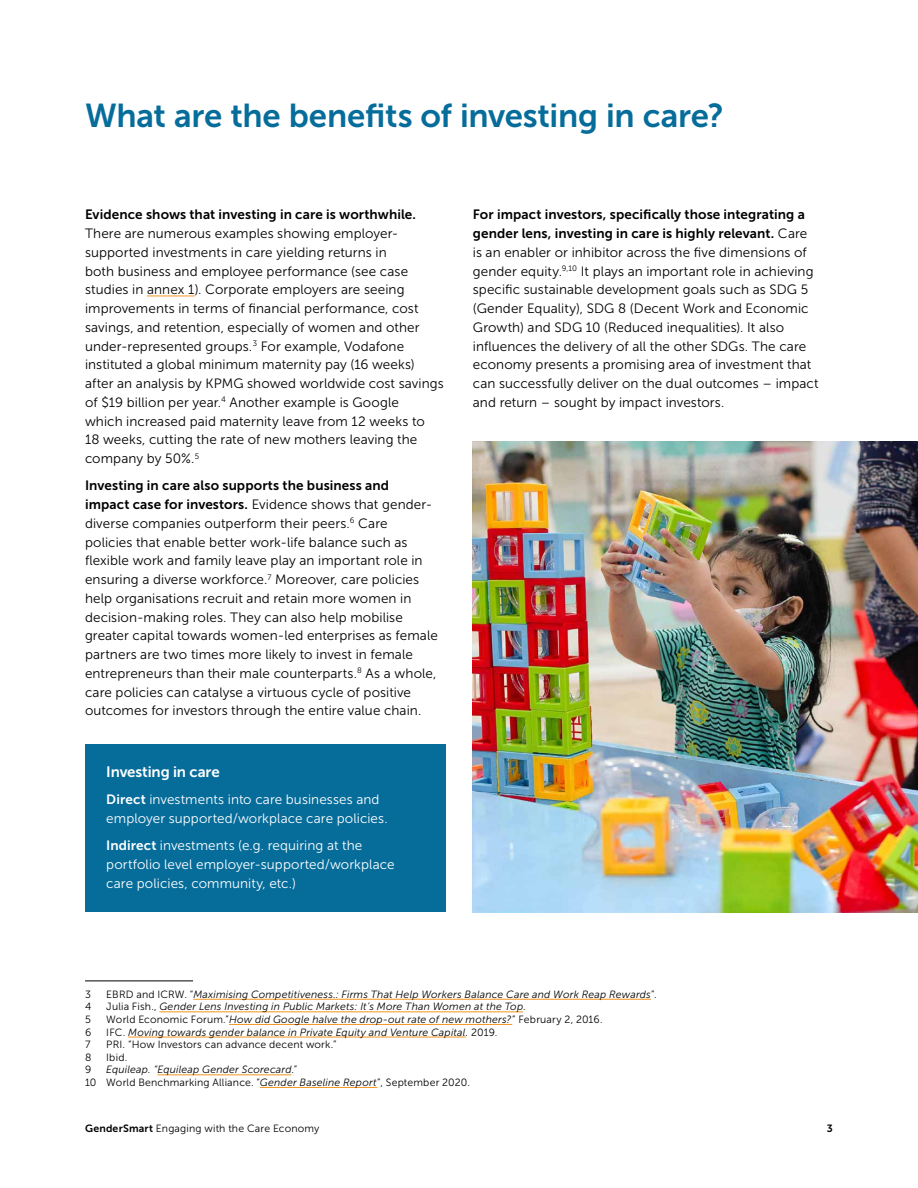
<style>
.page{position:relative;width:918px;height:1188px;background:#fff}
.page>*{position:absolute;margin:0;border:0;box-sizing:border-box;transform-origin:0 0}
.t1{font:33px "Museo Sans 700";letter-spacing:-.005em;color:#066d9b}
.t2{font:15px "Museo Sans 700";letter-spacing:-.01em;color:#fff}
.t3{font:13.5px/18.8px "Museo Sans 300";letter-spacing:.005em;color:#000}
.t4{font:13.5px/18.8px "Museo Sans 300";letter-spacing:.005em;color:#fff}
.t5{font:13.5px/18.8px "Museo Sans 700";letter-spacing:.01em;color:#000}
.t6{font:italic 10.5px/12.6px "Museo Sans 300";letter-spacing:.015em;color:#000}
.t7{font:10.5px "Museo Sans 300";letter-spacing:.015em;color:#000}
.t8{font:10.5px "Museo Sans 700";color:#000}
.s1{font-family:"Museo Sans 700"}
.s2{font-family:"Museo Sans 300"}
.s3{font-style:normal}
</style>
<div class="page">
<hr style="left:147px;top:296px;width:48px;height:1px;background:#f49520">
<hr style="left:85px;top:981px;width:108px;height:1px;background:#000">
<hr style="left:193px;top:999px;width:458px;height:1px;background:#f49520">
<hr style="left:159px;top:1012px;width:364px;height:1px;background:#f49520">
<hr style="left:229px;top:1024px;width:283px;height:1px;background:#f49520">
<hr style="left:128px;top:1037px;width:338px;height:1px;background:#f49520">
<hr style="left:158px;top:1075px;width:133px;height:1px;background:#f49520">
<hr style="left:260px;top:1087px;width:117px;height:1px;background:#f49520">
<div style="left:85px;top:745px;width:360px;height:167px;background:#066d9b"></div>
<img style="left:473px;top:441px;width:445px;height:471px">
<h1 class="t1" style="left:85px;top:97px;width:640px">What are the benefits of investing in care?</h1>
<p class="t5" style="left:85px;top:205px;width:333px">Evidence shows that investing in care is worthwhile.</p>
<p class="t3" style="left:85px;top:224px;width:360px">There are numerous examples showing employer&shy;supported investments in care yielding returns in<br>both business and employee performance (see case studies in annex 1). Corporate employers are seeing improvements in terms of financial performance, cost savings, and retention, especially of women and other under-represented groups.<sup>3</sup> For example, Vodafone instituted a global minimum maternity pay (16 weeks) after an analysis by KPMG showed worldwide cost savings of $19 billion per year.<sup>4</sup> Another example is Google<br>which increased paid maternity leave from 12 weeks to<br>18 weeks, cutting the rate of new mothers leaving the company by 50%.<sup>5</sup></p>
<p class="t5" style="left:85px;top:476px;width:306px">Investing in care also supports the business and</p>
<p class="t3" style="left:85px;top:495px;width:354px"><span class="s1">impact case for investors.</span> Evidence shows that gender&shy;diverse companies outperform their peers.<sup>6</sup> Care policies that enable better work-life balance such as flexible work and family leave play an important role in ensuring a diverse workforce.<sup>7</sup> Moreover, care policies help organisations recruit and retain more women in decision-making roles. They can also help mobilise greater capital towards women-led enterprises as female partners are two times more likely to invest in female entrepreneurs than their male counterparts.<sup>8</sup> As a whole, care policies can catalyse a virtuous cycle of positive outcomes for investors through the entire value chain.</p>
<p class="t2" style="left:106px;top:763px;width:115px">Investing in care</p>
<p class="t4" style="left:106px;top:790px;width:283px"><span class="s1">Direct</span> investments into care businesses and employer supported/workplace care policies.</p>
<p class="t4" style="left:106px;top:836px;width:290px"><span class="s1">Indirect</span> investments (e.g. requiring at the portfolio level employer-supported/workplace care policies, community, etc.)</p>
<p class="t5" style="left:473px;top:205px;width:336px">For impact investors, specifically those integrating a gender lens, investing in care is highly relevant. <span class="s2">Care</span></p>
<p class="t3" style="left:473px;top:243px;width:347px">is an enabler or inhibitor across the five dimensions of gender equity.<sup>9,10</sup> It plays an important role in achieving specific sustainable development goals such as SDG 5 (Gender Equality), SDG 8 (Decent Work and Economic Growth) and SDG 10 (Reduced inequalities). It also influences the delivery of all the other SDGs. The care economy presents a promising area of investment that can successfully deliver on the dual outcomes – impact and return – sought by impact investors.</p>
<p class="t7" style="left:85px;top:988px;width:7px">3</p>
<p class="t6" style="left:106px;top:988px;width:552px"><span class="s3">EBRD and ICRW. “</span>Maximising Competitiveness.: Firms That Help Workers Balance Care and Work Reap Rewards<span class="s3">”.</span></p>
<p class="t7" style="left:85px;top:1001px;width:8px">4</p>
<p class="t6" style="left:106px;top:1001px;width:421px"><span class="s3">Julia Fish.,</span> Gender Lens Investing in Public Markets: It’s More Than Women at the Top<span class="s3">.</span></p>
<p class="t7" style="left:85px;top:1014px;width:7px">5</p>
<p class="t6" style="left:106px;top:1013px;width:498px"><span class="s3">World Economic Forum.”</span>How did Google halve the drop-out rate of new mothers?<span class="s3">” February 2, 2016.</span></p>
<p class="t7" style="left:85px;top:1026px;width:8px">6</p>
<p class="t6" style="left:106px;top:1026px;width:393px"><span class="s3">IFC.</span> Moving towards gender balance in Private Equity and Venture Capital. <span class="s3">2019.</span></p>
<p class="t7" style="left:85px;top:1039px;width:7px">7</p>
<p class="t7" style="left:106px;top:1039px;width:232px">PRI. “How Investors can advance decent work.”</p>
<p class="t7" style="left:85px;top:1051px;width:8px">8</p>
<p class="t7" style="left:106px;top:1051px;width:23px">Ibid.</p>
<p class="t7" style="left:85px;top:1064px;width:8px">9</p>
<p class="t6" style="left:85px;top:1064px;width:387px;text-indent:21px">Equileap. “Equileap Gender Scorecard<span class="s3">.”<br>10 World Benchmarking Alliance. “</span>Gender Baseline Report<span class="s3">”, September 2020.</span></p>
<p class="t7" style="left:85px;top:1122px;width:236px"><span class="s1">GenderSmart</span> Engaging with the Care Economy</p>
<p class="t8" style="left:827px;top:1122px;width:8px">3</p>
</div>
